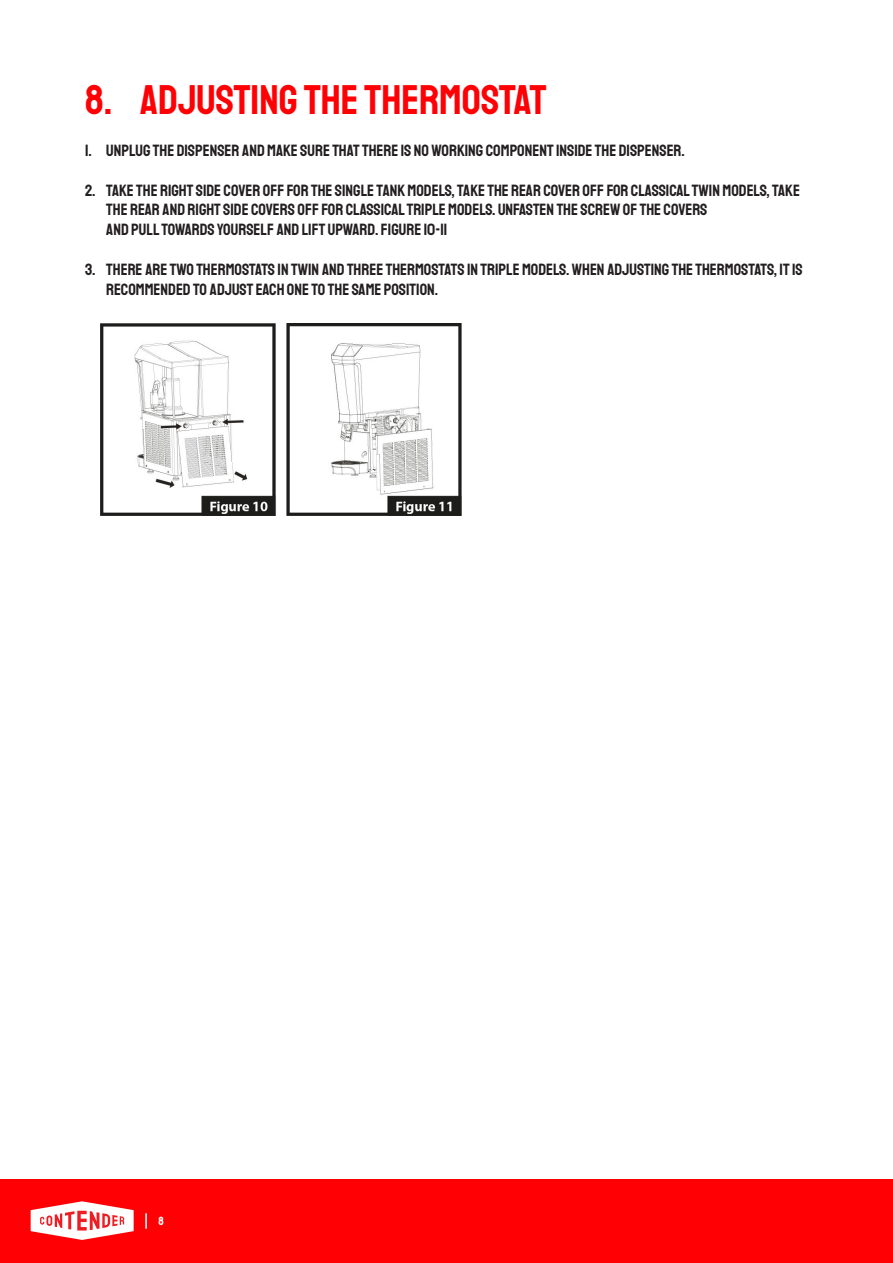
<style>
.page{position:relative;width:893px;height:1263px;background:#fff}
.page>*{position:absolute;margin:0;border:0;box-sizing:border-box;transform-origin:0 0}
.t1{font:42px "Staatliches";color:#ff0005}
.t2{font:16.5px/19.8px "Staatliches";color:#231f20}
.t3{font:12px "Staatliches";color:#fff}
</style>
<div class="page">
<div style="left:0;top:1179px;width:893px;height:84px;background:#ff0005"></div>
<svg style="left:31px;top:1201px;width:103px;height:39px"></svg>
<svg style="left:145px;top:1213px;width:2px;height:16px"></svg>
<img style="left:101px;top:323px;width:360px;height:192px">
<p class="t1" style="left:85px;top:72px;width:463px">8. ADJUSTING THE THERMOSTAT</p>
<p class="t2" style="left:85px;top:140px;width:601px">1. UNPLUG THE DISPENSER AND MAKE SURE THAT THERE IS NO WORKING COMPONENT INSIDE THE DISPENSER.</p>
<p class="t2" style="left:106px;top:180px;width:695px;text-indent:-21px">2. TAKE THE RIGHT SIDE COVER OFF FOR THE SINGLE TANK MODELS, TAKE THE REAR COVER OFF FOR CLASSICAL TWIN MODELS, TAKE<br>THE REAR AND RIGHT SIDE COVERS OFF FOR CLASSICAL TRIPLE MODELS. UNFASTEN THE SCREW OF THE COVERS<br>AND PULL TOWARDS YOURSELF AND LIFT UPWARD. FIGURE 10-11</p>
<p class="t2" style="left:106px;top:259px;width:698px;text-indent:-21px">3. THERE ARE TWO THERMOSTATS IN TWIN AND THREE THERMOSTATS IN TRIPLE MODELS. WHEN ADJUSTING THE THERMOSTATS, IT IS<br>RECOMMENDED TO ADJUST EACH ONE TO THE SAME POSITION.</p>
<p class="t3" style="left:159px;top:1213px;width:7px">8</p>
</div>
